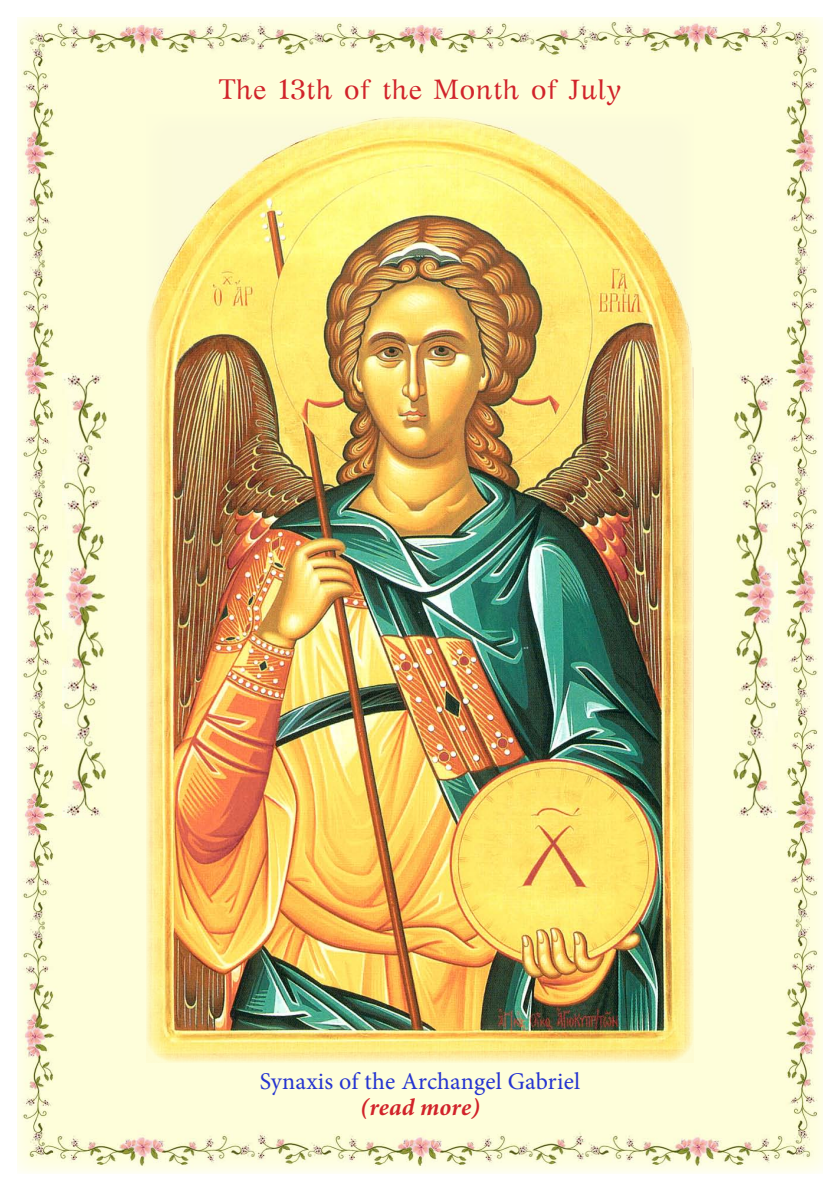
<style>
.page{position:relative;width:840px;height:1191px;background:#fff}
.page>*{position:absolute;margin:0;border:0;box-sizing:border-box;transform-origin:0 0}
.t1{font:28px "GFS Artemisia";letter-spacing:.02em;color:#d1232a}
.t2{font:24px "Minion Pro";letter-spacing:.005em;color:#2534d0}
.t3{font:italic 700 24px "Minion Pro";letter-spacing:.005em;color:#d1232a}
</style>
<div class="page">
<img style="left:17px;top:18px;width:805px;height:1155px">
<img style="left:732px;top:373px;width:45px;height:445px">
<img style="left:62px;top:373px;width:45px;height:445px">
<img style="left:147px;top:114px;width:545px;height:948px">
<p class="t1" style="left:219px;top:69px;width:403px">The 13th of the Month of July</p>
<p class="t2" style="left:259px;top:1065px;width:322px">Synaxis of the Archangel Gabriel</p>
<p class="t3" style="left:360px;top:1090px;width:121px">(read more)</p>
</div>
